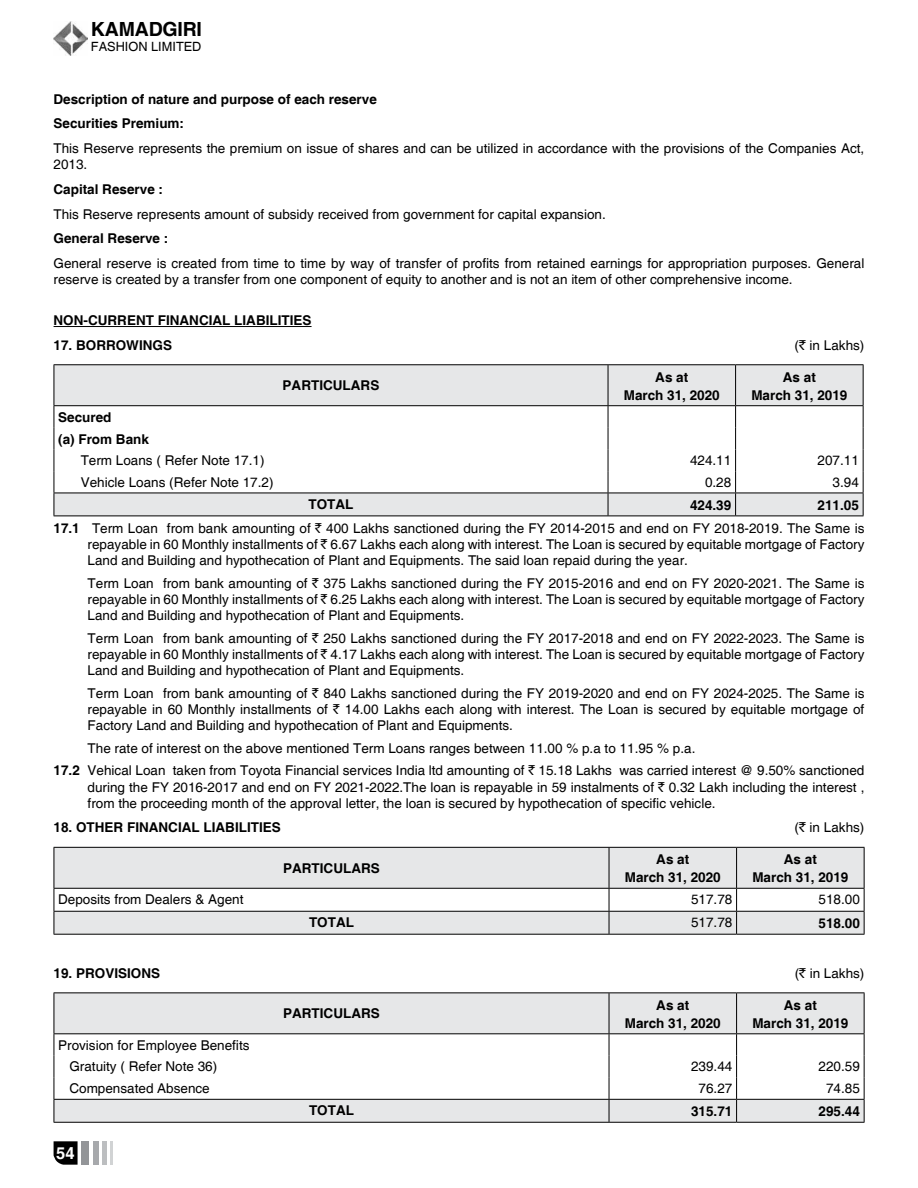
<style>
.page{position:relative;width:918px;height:1188px;background:#fff}
.page>*{position:absolute;margin:0;border:0;box-sizing:border-box;transform-origin:0 0}
.t1{font:700 19.5px "Helvetica";letter-spacing:-.01em;color:#000}
.t2{font:700 16.5px "Helvetica";color:#fff}
.t3{font:13.5px/16.2px "Helvetica";color:#000}
.t4{font:700 13.5px/18px "Helvetica";color:#000;text-align:center}
.t5{font:12.75px "Helvetica";color:#000}
.s1{font-family:"Rupee Foradian"}
.s2{font-weight:700}
</style>
<div class="page">
<img style="left:54px;top:21px;width:33px;height:34px">
<div style="left:81px;top:1141px;width:8px;height:24px;background:#939598"></div>
<div style="left:93px;top:1141px;width:6px;height:24px;background:#a7a9ac"></div>
<div style="left:102px;top:1141px;width:5px;height:24px;background:#bcbec0"></div>
<hr style="left:110px;top:1141px;width:3px;height:24px;background:#d1d3d4">
<svg style="left:54px;top:1141px;width:24px;height:24px"></svg>
<hr style="left:54px;top:326px;width:258px;height:1px;background:#000">
<hr style="left:54px;top:364px;width:554px;height:1px;background:#000">
<hr style="left:608px;top:364px;width:128px;height:1px;background:#000">
<hr style="left:736px;top:364px;width:128px;height:1px;background:#000">
<svg style="left:54px;top:365px;width:810px;height:151px"></svg>
<hr style="left:54px;top:516px;width:554px;height:1px;background:#000">
<hr style="left:608px;top:516px;width:128px;height:1px;background:#000">
<hr style="left:736px;top:516px;width:128px;height:1px;background:#000">
<hr style="left:608px;top:365px;width:1px;height:40px;background:#000">
<svg style="left:54px;top:847px;width:811px;height:87px"></svg>
<hr style="left:54px;top:934px;width:555px;height:1px;background:#000">
<hr style="left:609px;top:934px;width:128px;height:1px;background:#000">
<hr style="left:737px;top:934px;width:128px;height:1px;background:#000">
<hr style="left:609px;top:848px;width:1px;height:40px;background:#000">
<hr style="left:54px;top:992px;width:555px;height:1px;background:#000">
<hr style="left:609px;top:992px;width:128px;height:1px;background:#000">
<hr style="left:737px;top:992px;width:128px;height:1px;background:#000">
<svg style="left:54px;top:993px;width:811px;height:129px"></svg>
<hr style="left:54px;top:1122px;width:555px;height:1px;background:#000">
<hr style="left:609px;top:1122px;width:128px;height:1px;background:#000">
<hr style="left:737px;top:1122px;width:128px;height:1px;background:#000">
<hr style="left:609px;top:993px;width:1px;height:40px;background:#000">
<h1 class="t1" style="left:91px;top:17px;width:113px">KAMADGIRI</h1>
<p class="t5" style="left:91px;top:39px;width:112px">FASHION LIMITED</p>
<p class="t4" style="left:54px;top:87px;width:325px;line-height:24.8px;text-align:left">Description of nature and purpose of each reserve<br>Securities Premium:</p>
<p class="t3" style="left:54px;top:141px;width:812px">This Reserve represents the premium on issue of shares and can be utilized in accordance with the provisions of the Companies Act,<br>2013.</p>
<p class="t4" style="left:54px;top:181px;width:111px">Capital Reserve :</p>
<p class="t3" style="left:54px;top:206px;width:554px">This Reserve represents amount of subsidy received from government for capital expansion.</p>
<p class="t4" style="left:54px;top:230px;width:116px">General Reserve :</p>
<p class="t3" style="left:54px;top:256px;width:812px">General reserve is created from time to time by way of transfer of profits from retained earnings for appropriation purposes. General reserve is created by a transfer from one component of equity to another and is not an item of other comprehensive income.</p>
<p class="t4" style="left:54px;top:312px;width:259px">NON-CURRENT FINANCIAL LIABILITIES</p>
<p class="t4" style="left:54px;top:337px;width:120px">17. BORROWINGS</p>
<p class="t3" style="left:795px;top:338px;width:71px">(<span class="s1">`</span> in Lakhs)</p>
<p class="t4" style="left:283px;top:377px;width:98px">PARTICULARS</p>
<p class="t4" style="left:624px;top:369px;width:98px">As at<br>March 31, 2020</p>
<p class="t4" style="left:751px;top:369px;width:98px">As at<br>March 31, 2019</p>
<p class="t4" style="left:58px;top:407px;width:92px;line-height:21.8px;text-align:left">Secured<br>(a) From Bank</p>
<p class="t3" style="left:81px;top:453px;width:185px">Term Loans ( Refer Note 17.1)</p>
<p class="t3" style="left:690px;top:453px;width:43px">424.11</p>
<p class="t3" style="left:818px;top:453px;width:43px">207.11</p>
<p class="t3" style="left:81px;top:475px;width:194px">Vehicle Loans (Refer Note 17.2)</p>
<p class="t3" style="left:705px;top:475px;width:28px">0.28</p>
<p class="t3" style="left:833px;top:475px;width:28px">3.94</p>
<p class="t4" style="left:308px;top:496px;width:46px">TOTAL</p>
<p class="t4" style="left:690px;top:497px;width:43px">424.39</p>
<p class="t3" style="left:54px;top:494px;width:812px;line-height:23px;text-indent:764px"><span class="s2">211.05<br>17.1</span> Term Loan from bank amounting of <span class="s1">`</span> 400 Lakhs sanctioned during the FY 2014-2015 and end on FY 2018-2019. The Same is</p>
<p class="t3" style="left:88px;top:537px;width:778px">repayable in 60 Monthly installments of <span class="s1">`</span> 6.67 Lakhs each along with interest. The Loan is secured by equitable mortgage of Factory<br>Land and Building and hypothecation of Plant and Equipments. The said loan repaid during the year.</p>
<p class="t3" style="left:88px;top:575px;width:778px;text-align:justify">Term Loan from bank amounting of <span class="s1">`</span> 375 Lakhs sanctioned during the FY 2015-2016 and end on FY 2020-2021. The Same is repayable in 60 Monthly installments of <span class="s1">`</span> 6.25 Lakhs each along with interest. The Loan is secured by equitable mortgage of Factory Land and Building and hypothecation of Plant and Equipments.</p>
<p class="t3" style="left:88px;top:630px;width:778px;text-align:justify">Term Loan from bank amounting of <span class="s1">`</span> 250 Lakhs sanctioned during the FY 2017-2018 and end on FY 2022-2023. The Same is repayable in 60 Monthly installments of <span class="s1">`</span> 4.17 Lakhs each along with interest. The Loan is secured by equitable mortgage of Factory Land and Building and hypothecation of Plant and Equipments.</p>
<p class="t3" style="left:88px;top:685px;width:778px;text-align:justify">Term Loan from bank amounting of <span class="s1">`</span> 840 Lakhs sanctioned during the FY 2019-2020 and end on FY 2024-2025. The Same is repayable in 60 Monthly installments of <span class="s1">`</span> 14.00 Lakhs each along with interest. The Loan is secured by equitable mortgage of Factory Land and Building and hypothecation of Plant and Equipments.</p>
<p class="t3" style="left:54px;top:737px;width:812px;line-height:22.5px;text-indent:34px">The rate of interest on the above mentioned Term Loans ranges between 11.00 % p.a to 11.95 % p.a.<br><span class="s2">17.2</span> Vehical Loan taken from Toyota Financial services India ltd amounting of <span class="s1">`</span> 15.18 Lakhs was carried interest @ 9.50% sanctioned</p>
<p class="t3" style="left:88px;top:779px;width:778px">during the FY 2016-2017 and end on FY 2021-2022.The loan is repayable in 59 instalments of <span class="s1">`</span> 0.32 Lakh including the interest , from the proceeding month of the approval letter, the loan is secured by hypothecation of specific vehicle.</p>
<p class="t4" style="left:54px;top:819px;width:229px">18. OTHER FINANCIAL LIABILITIES</p>
<p class="t3" style="left:795px;top:820px;width:71px">(<span class="s1">`</span> in Lakhs)</p>
<p class="t4" style="left:283px;top:860px;width:98px">PARTICULARS</p>
<p class="t4" style="left:625px;top:851px;width:98px">As at<br>March 31, 2020</p>
<p class="t4" style="left:752px;top:851px;width:98px">As at<br>March 31, 2019</p>
<p class="t3" style="left:58px;top:892px;width:187px">Deposits from Dealers &amp; Agent</p>
<p class="t3" style="left:691px;top:892px;width:43px">517.78</p>
<p class="t3" style="left:819px;top:892px;width:43px">518.00</p>
<p class="t4" style="left:309px;top:914px;width:46px">TOTAL</p>
<p class="t3" style="left:691px;top:915px;width:43px">517.78</p>
<p class="t4" style="left:819px;top:915px;width:43px">518.00</p>
<p class="t4" style="left:54px;top:965px;width:108px">19. PROVISIONS</p>
<p class="t3" style="left:795px;top:966px;width:71px">(<span class="s1">`</span> in Lakhs)</p>
<p class="t4" style="left:283px;top:1005px;width:98px">PARTICULARS</p>
<p class="t4" style="left:625px;top:997px;width:98px">As at<br>March 31, 2020</p>
<p class="t4" style="left:752px;top:997px;width:98px">As at<br>March 31, 2019</p>
<p class="t3" style="left:69px;top:1034px;width:182px;line-height:21.8px;text-indent:-11px">Provision for Employee Benefits<br>Gratuity ( Refer Note 36)</p>
<p class="t3" style="left:691px;top:1059px;width:43px">239.44</p>
<p class="t3" style="left:819px;top:1059px;width:43px">220.59</p>
<p class="t3" style="left:69px;top:1081px;width:142px">Compensated Absence</p>
<p class="t3" style="left:699px;top:1081px;width:35px">76.27</p>
<p class="t3" style="left:826px;top:1081px;width:35px">74.85</p>
<p class="t4" style="left:309px;top:1102px;width:46px">TOTAL</p>
<p class="t4" style="left:691px;top:1103px;width:43px">315.71</p>
<p class="t4" style="left:819px;top:1103px;width:43px">295.44</p>
<p class="t2" style="left:56px;top:1143px;width:20px">54</p>
</div>
